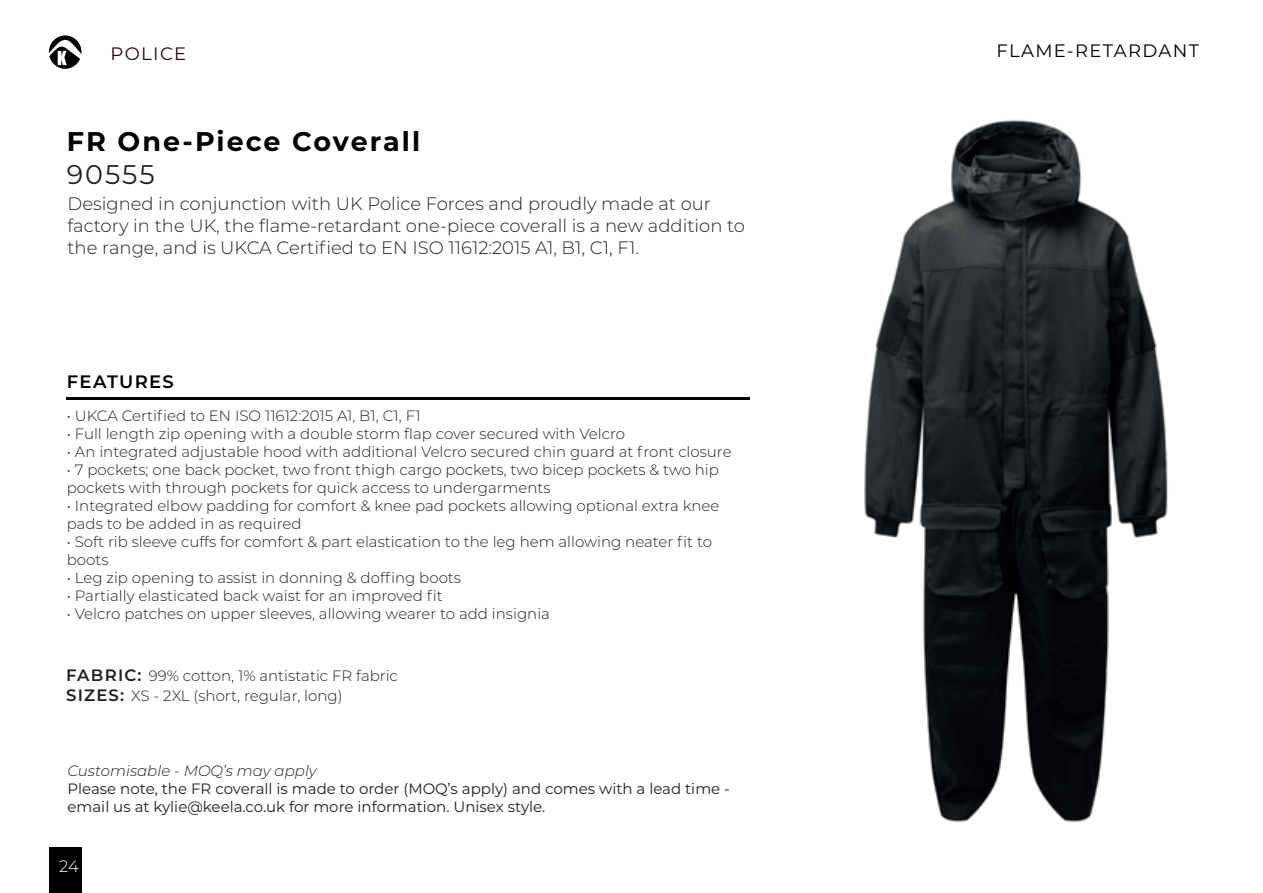
<style>
.page{position:relative;width:1263px;height:893px;background:#fff}
.page>*{position:absolute;margin:0;border:0;box-sizing:border-box;transform-origin:0 0}
.t1{font:700 27px "Montserrat";letter-spacing:.075em;color:#000001}
.t2{font:27px "Montserrat";letter-spacing:.07em;color:#231f20}
.t3{font:300 18px/21.6px "Montserrat";color:#231f20}
.t4{font:18px "Montserrat";letter-spacing:.075em;color:#000001}
.t5{font:600 18px "Montserrat";letter-spacing:.075em;color:#000001}
.t6{font:18px "Montserrat";letter-spacing:.075em;color:#2f030b}
.t7{font:300 16.5px "Montserrat";color:#fff}
.t8{font:300 15px/18px "Montserrat";color:#231f20}
.t9{font:15px/18px "Montserrat";color:#231f20}
.t10{font:italic 300 15px "Montserrat";color:#231f20}
.s1{font-weight:600;font-size:16.5px}
</style>
<div class="page">
<div style="left:49px;top:848px;width:32px;height:45px;background:#000001"></div>
<svg style="left:49px;top:35px;width:32px;height:34px"></svg>
<hr style="left:67px;top:398px;width:683px;height:2px;background:#000001">
<img style="left:864px;top:119px;width:304px;height:704px">
<p class="t6" style="left:111px;top:41px;width:77px">POLICE</p>
<h1 class="t1" style="left:67px;top:122px;width:355px">FR One-Piece Coverall</h1>
<h1 class="t2" style="left:67px;top:155px;width:89px">90555</h1>
<p class="t3" style="left:67px;top:193px;width:679px">Designed in conjunction with UK Police Forces and proudly made at our factory in the UK, the flame-retardant one-piece coverall is a new addition to the range, and is UKCA Certified to EN ISO 11612:2015 A1, B1, C1, F1.</p>
<p class="t5" style="left:67px;top:368px;width:109px">FEATURES</p>
<p class="t8" style="left:67px;top:406px;width:355px">• UKCA Certified to EN ISO 11612:2015 A1, B1, C1, F1</p>
<p class="t8" style="left:67px;top:424px;width:560px">• Full length zip opening with a double storm flap cover secured with Velcro</p>
<p class="t8" style="left:67px;top:442px;width:666px">• An integrated adjustable hood with additional Velcro secured chin guard at front closure</p>
<p class="t8" style="left:67px;top:460px;width:654px">• 7 pockets; one back pocket, two front thigh cargo pockets, two bicep pockets &amp; two hip pockets with through pockets for quick access to undergarments</p>
<p class="t8" style="left:67px;top:496px;width:654px">• Integrated elbow padding for comfort &amp; knee pad pockets allowing optional extra knee pads to be added in as required</p>
<p class="t8" style="left:67px;top:532px;width:647px">• Soft rib sleeve cuffs for comfort &amp; part elastication to the leg hem allowing neater fit to boots</p>
<p class="t8" style="left:67px;top:568px;width:396px">• Leg zip opening to assist in donning &amp; doffing boots</p>
<p class="t8" style="left:67px;top:586px;width:378px">• Partially elasticated back waist for an improved fit</p>
<p class="t8" style="left:67px;top:604px;width:485px">• Velcro patches on upper sleeves, allowing wearer to add insignia</p>
<p class="t8" style="left:66px;top:665px;width:333px;line-height:19.8px"><span class="s1">FABRIC:</span> 99% cotton, 1% antistatic FR fabric<br><span class="s1">SIZES:</span> XS - 2XL (short, regular, long)</p>
<p class="t10" style="left:67px;top:760px;width:251px">Customisable - MOQ’s may apply</p>
<p class="t9" style="left:67px;top:779px;width:664px">Please note, the FR coverall is made to order (MOQ’s apply) and comes with a lead time - email us at kylie@keela.co.uk for more information. Unisex style.</p>
<p class="t7" style="left:59px;top:855px;width:21px">24</p>
<p class="t4" style="left:996px;top:38px;width:204px">FLAME-RETARDANT</p>
</div>
